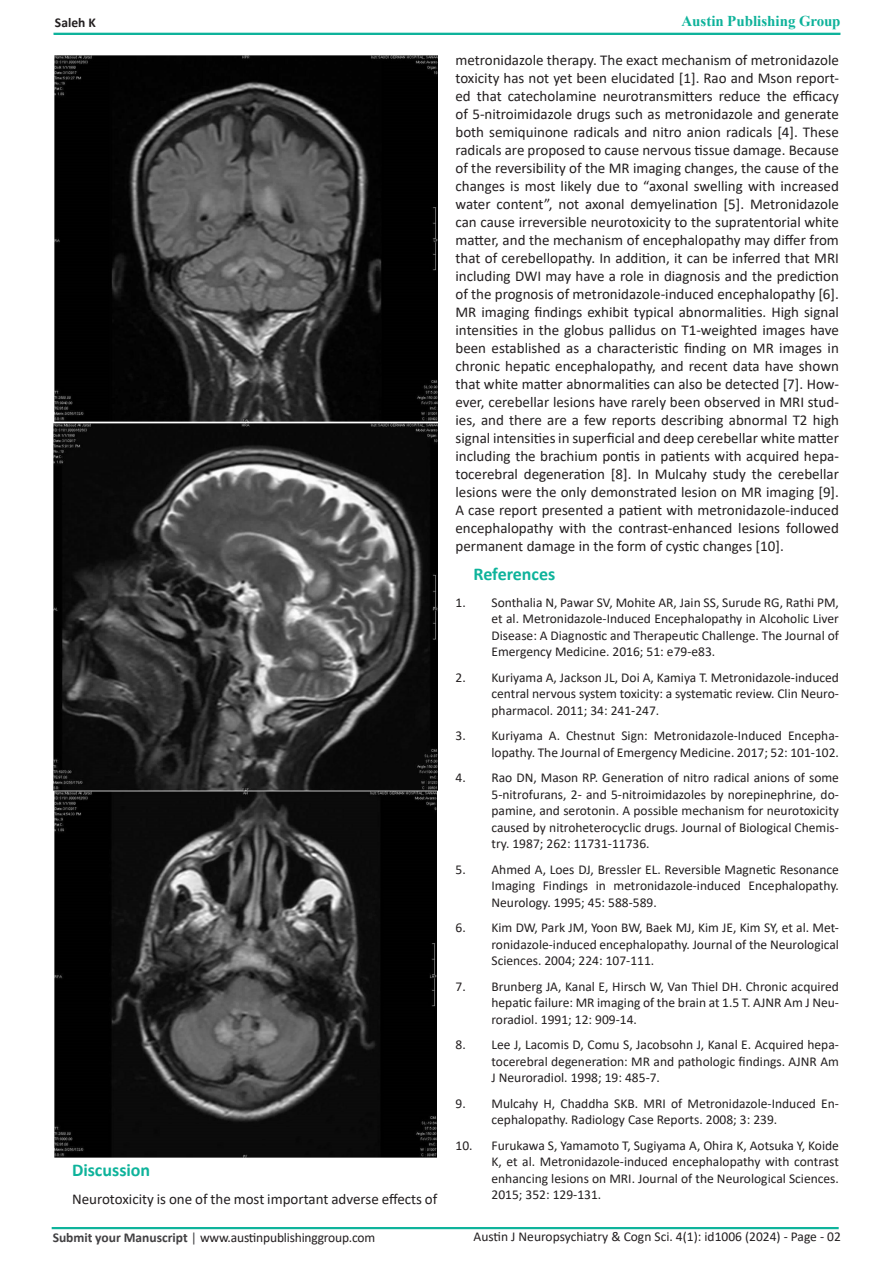
<style>
.page{position:relative;width:893px;height:1263px;background:#fff}
.page>*{position:absolute;margin:0;border:0;box-sizing:border-box;transform-origin:0 0}
.t1{font:700 18px "Calibri";color:#0eb39b}
.t2{font:15px/18px "Calibri";color:#231f20;text-align:justify}
.t3{font:700 15px "Times New Roman";color:#0eb29a}
.t4{font:13.5px/16.5px "Calibri";color:#231f20;text-align:justify}
.t5{font:700 13.5px "Calibri";color:#231f20}
.s1{color:#0eb39b}
.s2{font-weight:700;color:#414042}
.s3{color:#414042}
</style>
<div class="page">
<div style="left:53px;top:33px;width:787px;height:2px;border:2px solid #0eb39b"></div>
<div style="left:52px;top:1227px;width:787px;height:2px;border:2px solid #0eb39b"></div>
<img style="left:54px;top:55px;width:383px;height:367px">
<img style="left:54px;top:424px;width:383px;height:733px">
<p class="t5" style="left:55px;top:13px;width:42px">Saleh K</p>
<p class="t3" style="left:681px;top:10px;width:161px"><span class="s1">A</span>ustin Publishing Group</p>
<p class="t1" style="left:72px;top:1157px;width:80px">Discussion</p>
<p class="t2" style="left:72px;top:1190px;width:367px">Neurotoxicity is one of the most important adverse effects of</p>
<p class="t2" style="left:455px;top:51px;width:385px">metronidazole therapy. The exact mechanism of metronidazole toxicity has not yet been elucidated [1]. Rao and Mson report&shy;ed that catecholamine neurotransmitters reduce the efficacy of 5-nitroimidazole drugs such as metronidazole and generate both semiquinone radicals and nitro anion radicals [4]. These radicals are proposed to cause nervous tissue damage. Because of the reversibility of the MR imaging changes, the cause of the changes is most likely due to “axonal swelling with increased water content”, not axonal demyelination [5]. Metronidazole can cause irreversible neurotoxicity to the supratentorial white matter, and the mechanism of encephalopathy may differ from that of cerebellopathy. In addition, it can be inferred that MRI including DWI may have a role in diagnosis and the prediction of the prognosis of metronidazole-induced encephalopathy [6].<br>MR imaging findings exhibit typical abnormalities. High signal intensities in the globus pallidus on T1-weighted images have been established as a characteristic finding on MR images in chronic hepatic encephalopathy, and recent data have shown that white matter abnormalities can also be detected [7]. How&shy;ever, cerebellar lesions have rarely been observed in MRI stud&shy;ies, and there are a few reports describing abnormal T2 high signal intensities in superficial and deep cerebellar white matter including the brachium pontis in patients with acquired hepa&shy;tocerebral degeneration [8]. In Mulcahy study the cerebellar lesions were the only demonstrated lesion on MR imaging [9].<br>A case report presented a patient with metronidazole-induced encephalopathy with the contrast-enhanced lesions followed permanent damage in the form of cystic changes [10].</p>
<p class="t1" style="left:473px;top:561px;width:83px">References</p>
<p class="t4" style="left:491px;top:593px;width:349px;text-indent:-36px">1. Sonthalia N, Pawar SV, Mohite AR, Jain SS, Surude RG, Rathi PM, et al. Metronidazole-Induced Encephalopathy in Alcoholic Liver Disease: A Diagnostic and Therapeutic Challenge. The Journal of Emergency Medicine. 2016; 51: e79-e83.</p>
<p class="t4" style="left:491px;top:668px;width:349px;text-indent:-36px">2. Kuriyama A, Jackson JL, Doi A, Kamiya T. Metronidazole-induced central nervous system toxicity: a systematic review. Clin Neuro&shy;pharmacol. 2011; 34: 241-247.</p>
<p class="t4" style="left:455px;top:727px;width:385px;text-align:right">3. Kuriyama A. Chestnut Sign: Metronidazole-Induced Encepha&shy;lopathy. The Journal of Emergency Medicine. 2017; 52: 101-102.</p>
<p class="t4" style="left:491px;top:769px;width:349px;text-indent:-36px">4. Rao DN, Mason RP. Generation of nitro radical anions of some 5-nitrofurans, 2- and 5-nitroimidazoles by norepinephrine, do&shy;pamine, and serotonin. A possible mechanism for neurotoxicity caused by nitroheterocyclic drugs. Journal of Biological Chemis&shy;try. 1987; 262: 11731-11736.</p>
<p class="t4" style="left:491px;top:860px;width:349px;text-indent:-36px">5. Ahmed A, Loes DJ, Bressler EL. Reversible Magnetic Resonance Imaging Findings in metronidazole-induced Encephalopathy.<br>Neurology. 1995; 45: 588-589.</p>
<p class="t4" style="left:491px;top:919px;width:349px;text-indent:-36px">6. Kim DW, Park JM, Yoon BW, Baek MJ, Kim JE, Kim SY, et al. Met&shy;ronidazole-induced encephalopathy. Journal of the Neurological Sciences. 2004; 224: 107-111.</p>
<p class="t4" style="left:491px;top:977px;width:349px;text-indent:-36px">7. Brunberg JA, Kanal E, Hirsch W, Van Thiel DH. Chronic acquired hepatic failure: MR imaging of the brain at 1.5 T. AJNR Am J Neu&shy;roradiol. 1991; 12: 909-14.</p>
<p class="t4" style="left:491px;top:1036px;width:349px;text-indent:-36px">8. Lee J, Lacomis D, Comu S, Jacobsohn J, Kanal E. Acquired hepa&shy;tocerebral degeneration: MR and pathologic findings. AJNR Am J Neuroradiol. 1998; 19: 485-7.</p>
<p class="t4" style="left:491px;top:1094px;width:349px;text-indent:-36px">9. Mulcahy H, Chaddha SKB. MRI of Metronidazole-Induced En&shy;cephalopathy. Radiology Case Reports. 2008; 3: 239.</p>
<p class="t4" style="left:491px;top:1136px;width:349px;text-indent:-36px">10. Furukawa S, Yamamoto T, Sugiyama A, Ohira K, Aotsuka Y, Koide K, et al. Metronidazole-induced encephalopathy with contrast enhancing lesions on MRI. Journal of the Neurological Sciences.<br>2015; 352: 129-131.</p>
<p class="t4" style="left:53px;top:1228px;width:324px"><span class="s2">Submit your Manuscript</span> <span class="s3">|</span> www.austinpublishinggroup.com</p>
<p class="t4" style="left:473px;top:1228px;width:369px">Austin J Neuropsychiatry &amp; Cogn Sci. 4(1): id1006 (2024) - Page - 02</p>
</div>
